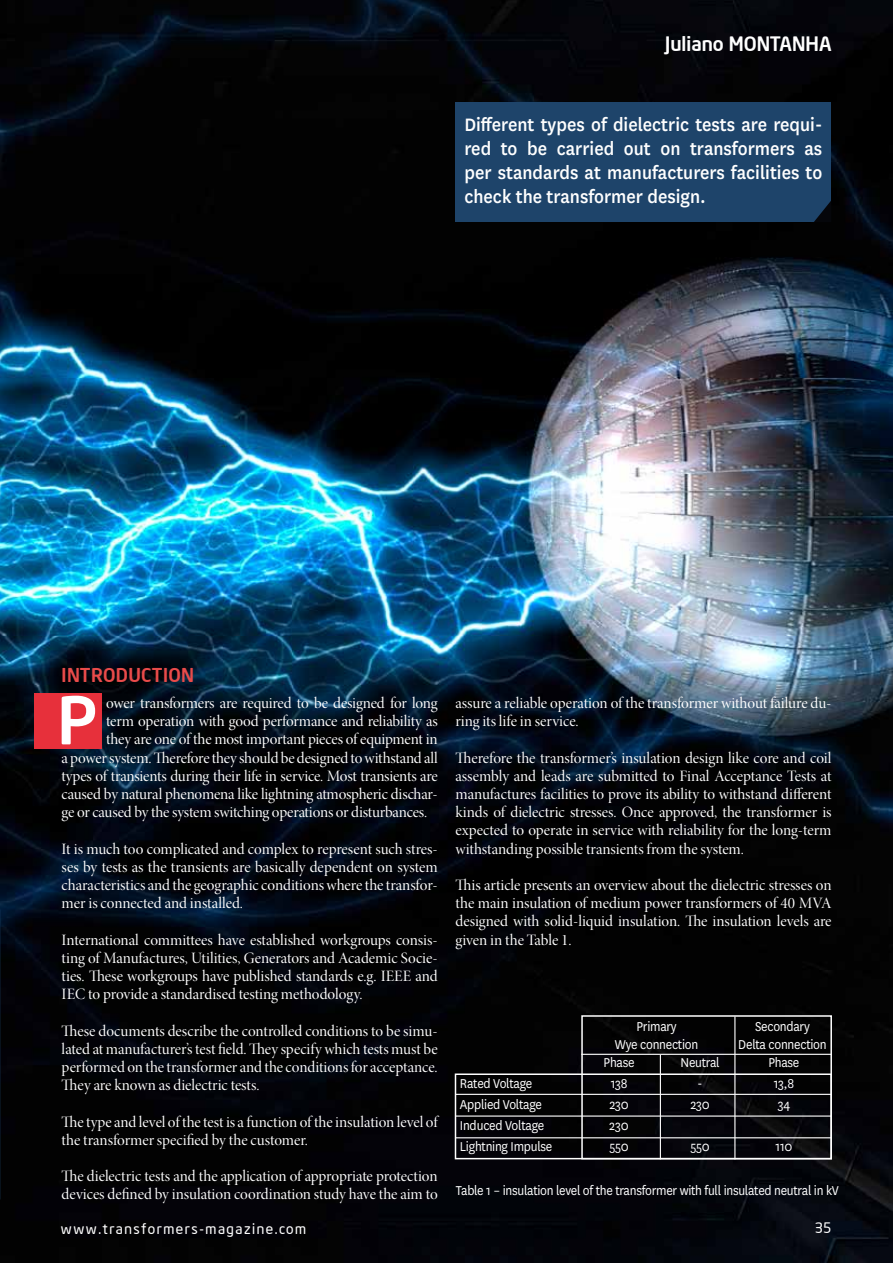
<style>
.page{position:relative;width:893px;height:1263px;background:#fff}
.page>*{position:absolute;margin:0;border:0;box-sizing:border-box;transform-origin:0 0}
.t1{font:500 64.8px "Neo Sans Intel";color:#fff}
.t2{font:500 21px/24px "National";color:#fff;text-align:justify;scale:.93 1}
.t3{font:500 19.5px "Neo Sans Intel";color:#fff}
.t4{font:500 18.75px "Neo Sans Intel";letter-spacing:.02em;color:#e94b4a}
.t5{font:15.9px/18.1px "Minion Pro Disp";letter-spacing:-.01em;color:#fff;text-align:justify}
.t6{font:15px "National";letter-spacing:-.02em;color:#fff;scale:.91 1}
.t7{font:14.25px "Neo Sans Intel";letter-spacing:.11em;color:#fff}
</style>
<div class="page">
<img style="left:0;top:0;width:893px;height:1263px">
<div style="left:455px;top:102px;width:376px;height:119px;background:#1e446a"></div>
<svg style="left:814px;top:201px;width:17px;height:21px"></svg>
<div style="left:34px;top:693px;width:68px;height:56px;background:#e7303b"></div>
<div style="left:455px;top:1073px;width:377px;height:86px;border:2px solid #fff"></div>
<div style="left:581px;top:1015px;width:251px;height:144px;border:2px solid #fff"></div>
<hr style="left:456px;top:1094px;width:375px;height:1px;background:#fff">
<hr style="left:456px;top:1115px;width:375px;height:1px;background:#fff">
<hr style="left:581px;top:1054px;width:250px;height:1px;background:#fff">
<hr style="left:456px;top:1137px;width:375px;height:1px;background:#fff">
<hr style="left:660px;top:1055px;width:1px;height:104px;background:#fff">
<hr style="left:734px;top:1016px;width:1px;height:143px;background:#fff">
<p class="t3" style="left:665px;top:32px;width:168px">Juliano MONTANHA</p>
<h2 class="t2" style="left:464px;top:111px;width:386px">Different types of dielectric tests are requi&shy;red to be carried out on transformers as per standards at manufacturers facilities to check the transformer design.</h2>
<p class="t4" style="left:62px;top:663px;width:134px">INTRODUCTION</p>
<h1 class="t1" style="left:58px;top:680px;width:41px">P</h1>
<p class="t5" style="left:106px;top:694px;width:333px">ower transformers are required to be designed for long</p>
<p class="t5" style="left:455px;top:694px;width:378px">assure a reliable operation of the transformer without failure du&shy;ring its life in service.</p>
<p class="t5" style="left:455px;top:749px;width:378px">Therefore the transformer’s insulation design like core and coil assembly and leads are submitted to Final Acceptance Tests at manufactures facilities to prove its ability to withstand different kinds of dielectric stresses. Once approved, the transformer is expected to operate in service with reliability for the long-term withstanding possible transients from the system.</p>
<p class="t5" style="left:455px;top:876px;width:378px">This article presents an overview about the dielectric stresses on the main insulation of medium power transformers of 40 MVA designed with solid-liquid insulation. The insulation levels are given in the Table 1.</p>
<p class="t5" style="left:106px;top:712px;width:333px">term operation with good performance and reliability as</p>
<p class="t5" style="left:106px;top:730px;width:333px">they are one of the most important pieces of equipment in</p>
<p class="t5" style="left:62px;top:749px;width:377px">a power system. Therefore they should be designed to withstand all</p>
<p class="t5" style="left:62px;top:767px;width:378px">types of transients during their life in service. Most transients are</p>
<p class="t5" style="left:62px;top:785px;width:378px">caused by natural phenomena like lightning atmospheric dischar-</p>
<p class="t5" style="left:62px;top:803px;width:367px">ge or caused by the system switching operations or disturbances.</p>
<p class="t5" style="left:62px;top:840px;width:378px">It is much too complicated and complex to represent such stres&shy;ses by tests as the transients are basically dependent on system characteristics and the geographic conditions where the transfor&shy;mer is connected and installed.</p>
<p class="t5" style="left:62px;top:931px;width:378px">International committees have established workgroups consis&shy;ting of Manufactures, Utilities, Generators and Academic Socie&shy;ties. These workgroups have published standards e.g. IEEE and IEC to provide a standardised testing methodology.</p>
<p class="t5" style="left:62px;top:1022px;width:378px">These documents describe the controlled conditions to be simu&shy;lated at manufacturer’s test field. They specify which tests must be performed on the transformer and the conditions for acceptance.<br>They are known as dielectric tests.</p>
<p class="t5" style="left:62px;top:1113px;width:378px">The type and level of the test is a function of the insulation level of the transformer specified by the customer.</p>
<p class="t5" style="left:62px;top:1167px;width:378px">The dielectric tests and the application of appropriate protection devices defined by insulation coordination study have the aim to</p>
<p class="t7" style="left:61px;top:1220px;width:247px">www.transformers-magazine.com</p>
<p class="t7" style="left:815px;top:1219px;width:18px">35</p>
<p class="t6" style="left:637px;top:1017px;width:46px">Primary</p>
<p class="t6" style="left:755px;top:1017px;width:62px">Secondary</p>
<p class="t6" style="left:615px;top:1035px;width:93px">Wye connection</p>
<p class="t6" style="left:738px;top:1035px;width:99px">Delta connection</p>
<p class="t6" style="left:604px;top:1053px;width:36px">Phase</p>
<p class="t6" style="left:680px;top:1053px;width:45px">Neutral</p>
<p class="t6" style="left:768px;top:1053px;width:36px">Phase</p>
<p class="t6" style="left:460px;top:1074px;width:81px">Rated Voltage</p>
<p class="t6" style="left:611px;top:1074px;width:20px">138</p>
<p class="t6" style="left:698px;top:1074px;width:7px">-</p>
<p class="t6" style="left:774px;top:1074px;width:24px">13,8</p>
<p class="t6" style="left:460px;top:1095px;width:92px">Applied Voltage</p>
<p class="t6" style="left:609px;top:1095px;width:23px">230</p>
<p class="t6" style="left:690px;top:1095px;width:23px">230</p>
<p class="t6" style="left:778px;top:1095px;width:15px">34</p>
<p class="t6" style="left:460px;top:1116px;width:94px">Induced Voltage</p>
<p class="t6" style="left:609px;top:1116px;width:23px">230</p>
<p class="t6" style="left:460px;top:1137px;width:103px">Lightning Impulse</p>
<p class="t6" style="left:609px;top:1137px;width:23px">550</p>
<p class="t6" style="left:690px;top:1137px;width:23px">550</p>
<p class="t6" style="left:775px;top:1137px;width:20px">110</p>
<p class="t6" style="left:456px;top:1180px;width:423px">Table 1 – insulation level of the transformer with full insulated neutral in kV</p>
</div>
